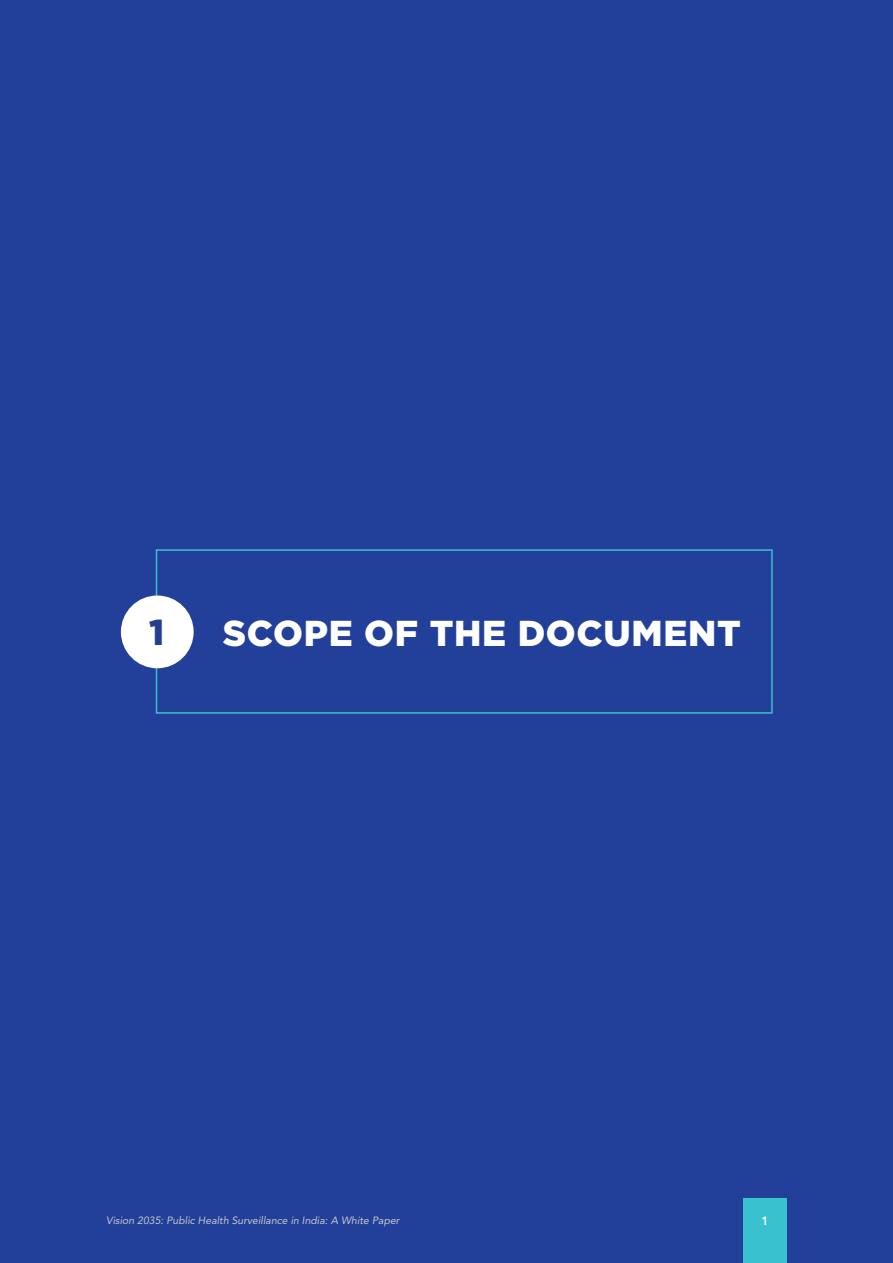
<style>
.page{position:relative;width:893px;height:1263px;background:#223f99}
.page>*{position:absolute;margin:0;border:0;box-sizing:border-box;transform-origin:0 0}
.t1{font:900 36px "Gotham";letter-spacing:.02em;color:#fff}
.t2{font:900 36px "Gotham";color:#253f8e}
.t3{font:800 12px "Avenir LT Std";color:#fff}
.t4{font:italic 10.5px "Avenir LT Std";color:#c7c8ca}
</style>
<div class="page">
<div style="left:156px;top:549px;width:617px;height:165px;border:2px solid #39c1cf"></div>
<div style="left:121px;top:595px;width:73px;height:73px;background:#fff;border-radius:50%"></div>
<div style="left:743px;top:1199px;width:44px;height:64px;background:#39c1cf"></div>
<h1 class="t2" style="left:149px;top:608px;width:17px">1</h1>
<h1 class="t1" style="left:223px;top:608px;width:520px">SCOPE OF THE DOCUMENT</h1>
<p class="t4" style="left:106px;top:1214px;width:295px">Vision 2035: Public Health Surveillance in India: A White Paper</p>
<p class="t3" style="left:761px;top:1214px;width:9px">1</p>
</div>
